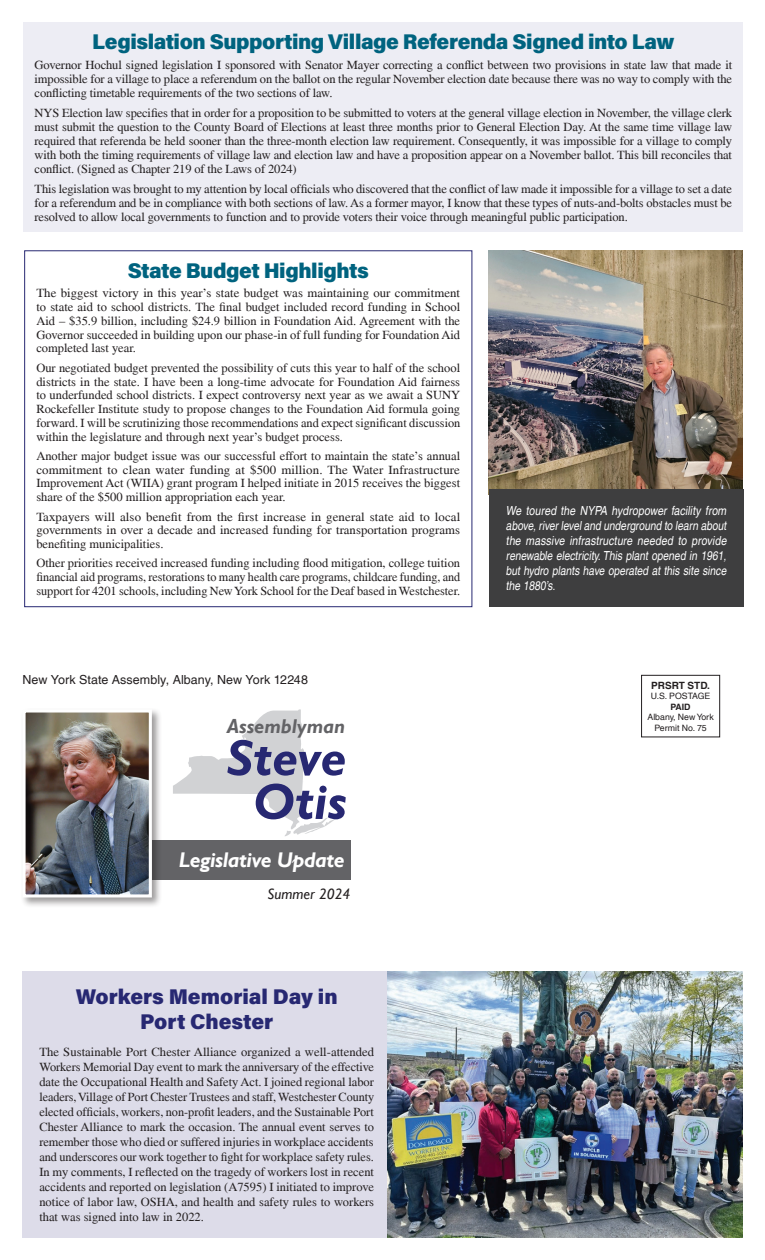
<style>
.page{position:relative;width:765px;height:1260px;background:#fff}
.page>*{position:absolute;margin:0;border:0;box-sizing:border-box;transform-origin:0 0}
.t1{font:italic 700 51.25px/43.8px "Gill Sans";color:#272872;text-align:center}
.t2{font:900 21.25px "Acumin Pro";letter-spacing:-.02em;color:#00637f}
.t3{font:900 21.25px/25.5px "Acumin Pro";color:#272872;text-align:center}
.t4{font:italic 700 21.25px "Gill Sans";letter-spacing:-.02em;color:#fff}
.t5{font:italic 700 20px "Gill Sans";color:#636366}
.t6{font:italic 15px "Gill Sans";color:#231f20}
.t7{font:12.5px/13.8px "Times";color:#231f20;text-align:justify}
.t8{font:italic condensed 12.5px/15px "Helvetica";color:#fff;text-align:justify}
.t9{font:12.5px "Helvetica";letter-spacing:.005em;color:#231f20}
.t10{font:700 10px "Helvetica";color:#231f20}
.t11{font:8.75px/10.5px "Helvetica";color:#231f20;text-align:center}
.t12{font:700 8.75px "Helvetica";color:#231f20}
</style>
<div class="page">
<div style="left:23px;top:22px;width:720px;height:210px;background:#ededf4"></div>
<svg style="left:173px;top:709px;width:162px;height:127px"></svg>
<div style="left:152px;top:840px;width:198px;height:40px;background:#636366"></div>
<div style="left:641px;top:675px;width:79px;height:62px;border:1px solid #231f20"></div>
<div style="left:20px;top:707px;width:142px;height:201px;background:#231f20;opacity:.45"></div>
<img style="left:26px;top:713px;width:122px;height:180px">
<div style="left:22px;top:709px;width:130px;height:188px;border:3px solid #fff"></div>
<div style="left:22px;top:971px;width:369px;height:266px;background:#dddce9"></div>
<img style="left:388px;top:971px;width:354px;height:266px">
<div style="left:24px;top:250px;width:448px;height:357px;border:1px solid #272872"></div>
<img style="left:488px;top:250px;width:254px;height:245px">
<div style="left:489px;top:489px;width:254px;height:118px;background:#3e3e3f"></div>
<h2 class="t2" style="left:92px;top:27px;width:584px">Legislation Supporting Village Referenda Signed into Law</h2>
<p class="t7" style="left:35px;top:59px;width:699px;line-height:14.1px">Governor Hochul signed legislation I sponsored with Senator Mayer correcting a conflict between two provisions in state law that made it impossible for a village to place a referendum on the ballot on the regular November election date because there was no way to comply with the conflicting timetable requirements of the two sections of law.</p>
<p class="t7" style="left:35px;top:107px;width:699px">NYS Election law specifies that in order for a proposition to be submitted to voters at the general village election in November, the village clerk must submit the question to the County Board of Elections at least three months prior to General Election Day. At the same time village law required that referenda be held sooner than the three-month election law requirement. Consequently, it was impossible for a village to comply with both the timing requirements of village law and election law and have a proposition appear on a November ballot. This bill reconciles that conflict. (Signed as Chapter 219 of the Laws of 2024)</p>
<p class="t7" style="left:35px;top:183px;width:699px">This legislation was brought to my attention by local officials who discovered that the conflict of law made it impossible for a village to set a date for a referendum and be in compliance with both sections of law. As a former mayor, I know that these types of nuts-and-bolts obstacles must be resolved to allow local governments to function and to provide voters their voice through meaningful public participation.</p>
<h2 class="t2" style="left:128px;top:256px;width:243px">State Budget Highlights</h2>
<p class="t7" style="left:36px;top:287px;width:425px">The biggest victory in this year’s state budget was maintaining our commitment to state aid to school districts. The final budget included record funding in School Aid – $35.9 billion, including $24.9 billion in Foundation Aid. Agreement with the Governor succeeded in building upon our phase-in of full funding for Foundation Aid completed last year.</p>
<p class="t7" style="left:36px;top:362px;width:426px">Our negotiated budget prevented the possibility of cuts this year to half of the school districts in the state. I have been a long-time advocate for Foundation Aid fairness to underfunded school districts. I expect controversy next year as we await a SUNY Rockefeller Institute study to propose changes to the Foundation Aid formula going forward. I will be scrutinizing those recommendations and expect significant discussion within the legislature and through next year’s budget process.</p>
<p class="t7" style="left:36px;top:450px;width:425px">Another major budget issue was our successful effort to maintain the state’s annual commitment to clean water funding at $500 million. The Water Infrastructure Improvement Act (WIIA) grant program I helped initiate in 2015 receives the biggest share of the $500 million appropriation each year.</p>
<p class="t7" style="left:36px;top:511px;width:425px">Taxpayers will also benefit from the first increase in general state aid to local governments in over a decade and increased funding for transportation programs benefiting municipalities.</p>
<p class="t7" style="left:36px;top:557px;width:426px">Other priorities received increased funding including flood mitigation, college tuition financial aid programs, restorations to many health care programs, childcare funding, and support for 4201 schools, including New York School for the Deaf based in Westchester.</p>
<p class="t8" style="left:506px;top:503px;width:222px">We toured the NYPA hydropower facility from above, river level and underground to learn about the massive infrastructure needed to provide renewable electricity. This plant opened in 1961, but hydro plants have operated at this site since the 1880’s.</p>
<p class="t9" style="left:22px;top:674px;width:287px">New York State Assembly, Albany, New York 12248</p>
<p class="t10" style="left:651px;top:681px;width:60px">PRSRT STD.</p>
<p class="t11" style="left:651px;top:692px;width:61px">U.S. POSTAGE</p>
<p class="t12" style="left:671px;top:703px;width:22px">PAID</p>
<p class="t11" style="left:647px;top:713px;width:68px">Albany, New York<br>Permit No. 75</p>
<h3 class="t5" style="left:227px;top:714px;width:120px">Assemblyman</h3>
<h1 class="t1" style="left:227px;top:737px;width:121px">Steve<br>Otis</h1>
<h2 class="t4" style="left:179px;top:848px;width:167px">Legislative Update</h2>
<p class="t6" style="left:268px;top:885px;width:84px">Summer 2024</p>
<h2 class="t3" style="left:76px;top:983px;width:263px">Workers Memorial Day in<br>Port Chester</h2>
<p class="t7" style="left:39px;top:1045px;width:336px;line-height:15px">The Sustainable Port Chester Alliance organized a well-attended Workers Memorial Day event to mark the anniversary of the effective date the Occupational Health and Safety Act. I joined regional labor leaders, Village of Port Chester Trustees and staff, Westchester County elected officials, workers, non-profit leaders, and the Sustainable Port Chester Alliance to mark the occasion. The annual event serves to remember those who died or suffered injuries in workplace accidents and underscores our work together to fight for workplace safety rules.<br>In my comments, I reflected on the tragedy of workers lost in recent accidents and reported on legislation (A7595) I initiated to improve notice of labor law, OSHA, and health and safety rules to workers that was signed into law in 2022.</p>
</div>
